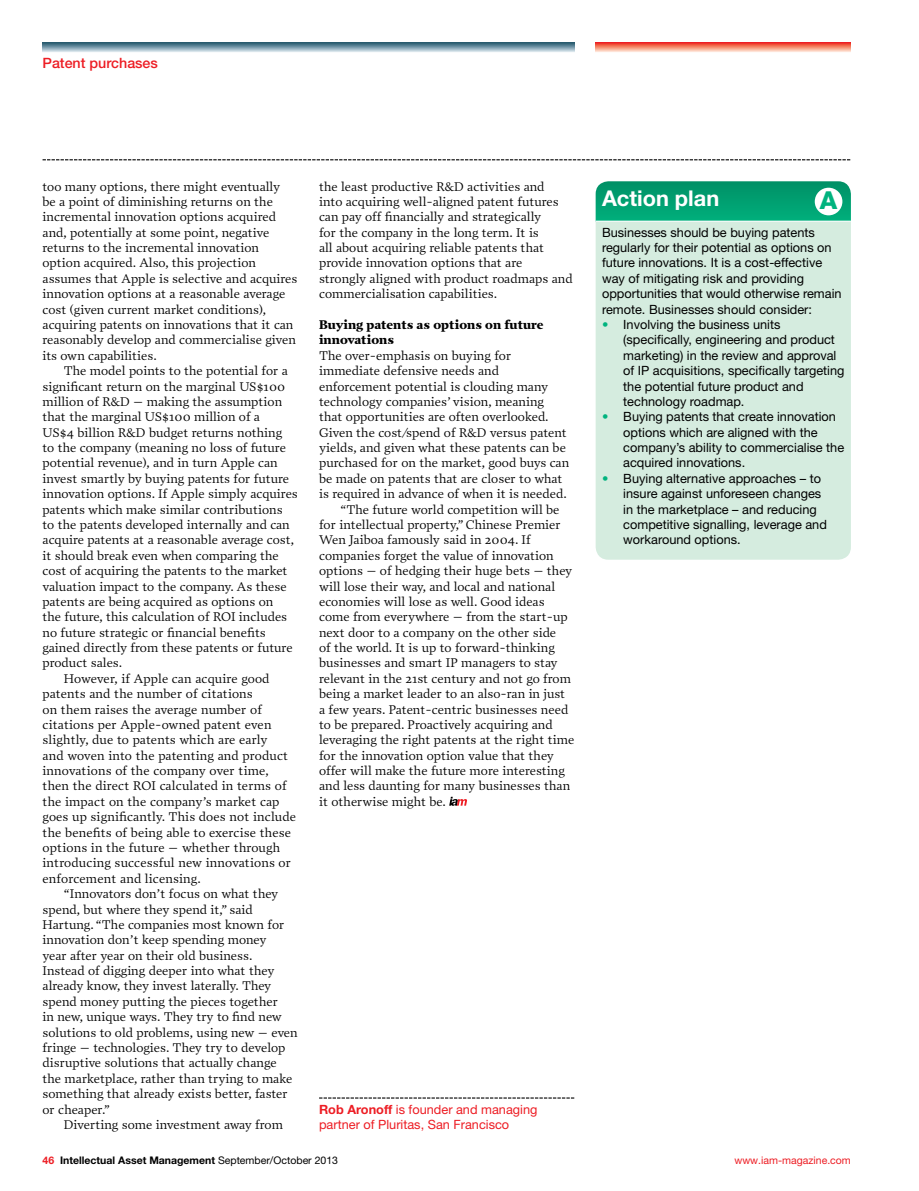
<style>
.page{position:relative;width:919px;height:1191px;background:#fff}
.page>*{position:absolute;margin:0;border:0;box-sizing:border-box;transform-origin:0 0}
.t1{font:800 24.75px "Helvetica Neue";color:#00b37e}
.t2{font:700 21.75px "Helvetica Neue";color:#fff}
.t3{font:500 14.25px "Helvetica Neue";color:#ed1d24}
.t4{font:12.75px/15.5px "Prensa";color:#000}
.t5{font:12.75px/15.5px "Helvetica Neue";color:#000}
.t6{font:12.75px/15.5px "Helvetica Neue";color:#ed1d24}
.t7{font:900 12.75px/15.5px "Prensa";color:#000}
.t8{font:700 10.5px "Helvetica Neue";color:#000}
.t9{font:10.5px "Helvetica Neue";color:#ed1d24}
.s1{font-weight:700}
.s2{color:#00b37e}
.s3{color:#ed1d24}
.s4{font-weight:400}
</style>
<div class="page">
<svg style="left:43px;top:159px;width:807px;height:1px"></svg>
<svg style="left:595px;top:43px;width:255px;height:9px"></svg>
<svg style="left:43px;top:43px;width:531px;height:9px"></svg>
<svg style="left:449px;top:796px;width:18px;height:9px"></svg>
<svg style="left:319px;top:1097px;width:255px;height:1px"></svg>
<svg style="left:595px;top:181px;width:255px;height:40px"></svg>
<div style="left:595px;top:222px;width:255px;height:337px;background:#d5ecdf"></div>
<div style="left:814px;top:188px;width:28px;height:27px;background:#fff;border-radius:50%"></div>
<p class="t3" style="left:43px;top:54px;width:117px">Patent purchases</p>
<p class="t4" style="left:43px;top:178px;width:256px">too many options, there might eventually<br>be a point of diminishing returns on the incremental innovation options acquired and, potentially at some point, negative returns to the incremental innovation option acquired. Also, this projection assumes that Apple is selective and acquires innovation options at a reasonable average cost (given current market conditions), acquiring patents on innovations that it can reasonably develop and commercialise given its own capabilities.</p>
<p class="t4" style="left:64px;top:363px;width:226px">The model points to the potential for a</p>
<p class="t4" style="left:43px;top:378px;width:244px">significant return on the marginal US$100</p>
<p class="t4" style="left:43px;top:394px;width:241px">million of R&amp;D – making the assumption</p>
<p class="t4" style="left:43px;top:409px;width:219px">that the marginal US$100 million of a</p>
<p class="t4" style="left:43px;top:424px;width:241px">US$4 billion R&amp;D budget returns nothing</p>
<p class="t4" style="left:43px;top:440px;width:245px">to the company (meaning no loss of future</p>
<p class="t4" style="left:43px;top:455px;width:237px">potential revenue), and in turn Apple can</p>
<p class="t4" style="left:43px;top:471px;width:248px">invest smartly by buying patents for future</p>
<p class="t4" style="left:43px;top:486px;width:257px">innovation options. If Apple simply acquires</p>
<p class="t4" style="left:43px;top:501px;width:241px">patents which make similar contributions</p>
<p class="t4" style="left:43px;top:517px;width:249px">to the patents developed internally and can</p>
<p class="t4" style="left:43px;top:532px;width:253px">acquire patents at a reasonable average cost,</p>
<p class="t4" style="left:43px;top:547px;width:238px">it should break even when comparing the</p>
<p class="t4" style="left:43px;top:563px;width:246px">cost of acquiring the patents to the market</p>
<p class="t4" style="left:43px;top:578px;width:245px">valuation impact to the company. As these</p>
<p class="t4" style="left:43px;top:594px;width:232px">patents are being acquired as options on</p>
<p class="t4" style="left:43px;top:609px;width:246px">the future, this calculation of ROI includes</p>
<p class="t4" style="left:43px;top:624px;width:225px">no future strategic or financial benefits</p>
<p class="t4" style="left:43px;top:640px;width:252px">gained directly from these patents or future</p>
<p class="t4" style="left:43px;top:655px;width:81px">product sales.</p>
<p class="t4" style="left:64px;top:670px;width:207px">However, if Apple can acquire good</p>
<p class="t4" style="left:43px;top:686px;width:212px">patents and the number of citations</p>
<p class="t4" style="left:43px;top:701px;width:221px">on them raises the average number of</p>
<p class="t4" style="left:43px;top:717px;width:230px">citations per Apple-owned patent even</p>
<p class="t4" style="left:43px;top:732px;width:226px">slightly, due to patents which are early</p>
<p class="t4" style="left:43px;top:747px;width:247px">and woven into the patenting and product</p>
<p class="t4" style="left:43px;top:763px;width:228px">innovations of the company over time,</p>
<p class="t4" style="left:43px;top:778px;width:245px">then the direct ROI calculated in terms of</p>
<p class="t4" style="left:43px;top:793px;width:238px">the impact on the company’s market cap</p>
<p class="t4" style="left:43px;top:809px;width:255px">goes up significantly. This does not include</p>
<p class="t4" style="left:43px;top:824px;width:250px">the benefits of being able to exercise these</p>
<p class="t4" style="left:43px;top:840px;width:239px">options in the future – whether through</p>
<p class="t4" style="left:43px;top:855px;width:250px">introducing successful new innovations or</p>
<p class="t4" style="left:43px;top:870px;width:160px">enforcement and licensing.</p>
<p class="t4" style="left:64px;top:886px;width:216px">“Innovators don’t focus on what they</p>
<p class="t4" style="left:43px;top:901px;width:212px">spend, but where they spend it,” said</p>
<p class="t4" style="left:43px;top:916px;width:243px">Hartung. “The companies most known for</p>
<p class="t4" style="left:43px;top:932px;width:225px">innovation don’t keep spending money</p>
<p class="t4" style="left:43px;top:947px;width:211px">year after year on their old business.</p>
<p class="t4" style="left:43px;top:963px;width:233px">Instead of digging deeper into what they</p>
<p class="t4" style="left:43px;top:978px;width:230px">already know, they invest laterally. They</p>
<p class="t4" style="left:43px;top:993px;width:237px">spend money putting the pieces together</p>
<p class="t4" style="left:43px;top:1009px;width:241px">in new, unique ways. They try to find new</p>
<p class="t4" style="left:43px;top:1024px;width:257px">solutions to old problems, using new – even</p>
<p class="t4" style="left:43px;top:1040px;width:244px">fringe – technologies. They try to develop</p>
<p class="t4" style="left:43px;top:1055px;width:235px">disruptive solutions that actually change</p>
<p class="t4" style="left:43px;top:1070px;width:251px">the marketplace, rather than trying to make</p>
<p class="t4" style="left:43px;top:1086px;width:247px">something that already exists better, faster</p>
<p class="t4" style="left:43px;top:1101px;width:69px">or cheaper.”</p>
<p class="t4" style="left:64px;top:1116px;width:221px">Diverting some investment away from</p>
<p class="t4" style="left:319px;top:178px;width:255px">the least productive R&amp;D activities and<br>into acquiring well-aligned patent futures can pay off financially and strategically<br>for the company in the long term. It is<br>all about acquiring reliable patents that provide innovation options that are strongly aligned with product roadmaps and commercialisation capabilities.</p>
<p class="t7" style="left:319px;top:317px;width:226px">Buying patents as options on future innovations</p>
<p class="t4" style="left:319px;top:348px;width:194px">The over-emphasis on buying for</p>
<p class="t4" style="left:319px;top:363px;width:181px">immediate defensive needs and</p>
<p class="t4" style="left:319px;top:378px;width:231px">enforcement potential is clouding many</p>
<p class="t4" style="left:319px;top:394px;width:226px">technology companies’ vision, meaning</p>
<p class="t4" style="left:319px;top:409px;width:231px">that opportunities are often overlooked.</p>
<p class="t4" style="left:319px;top:424px;width:249px">Given the cost/spend of R&amp;D versus patent</p>
<p class="t4" style="left:319px;top:440px;width:248px">yields, and given what these patents can be</p>
<p class="t4" style="left:319px;top:455px;width:251px">purchased for on the market, good buys can</p>
<p class="t4" style="left:319px;top:471px;width:245px">be made on patents that are closer to what</p>
<p class="t4" style="left:319px;top:486px;width:249px">is required in advance of when it is needed.</p>
<p class="t4" style="left:340px;top:501px;width:221px">“The future world competition will be</p>
<p class="t4" style="left:319px;top:517px;width:243px">for intellectual property,” Chinese Premier</p>
<p class="t4" style="left:319px;top:532px;width:213px">Wen Jaiboa famously said in 2004. If</p>
<p class="t4" style="left:319px;top:547px;width:236px">companies forget the value of innovation</p>
<p class="t4" style="left:319px;top:563px;width:255px">options – of hedging their huge bets – they</p>
<p class="t4" style="left:319px;top:578px;width:237px">will lose their way, and local and national</p>
<p class="t4" style="left:319px;top:594px;width:227px">economies will lose as well. Good ideas</p>
<p class="t4" style="left:319px;top:609px;width:250px">come from everywhere – from the start-up</p>
<p class="t4" style="left:319px;top:624px;width:238px">next door to a company on the other side</p>
<p class="t4" style="left:319px;top:640px;width:237px">of the world. It is up to forward-thinking</p>
<p class="t4" style="left:319px;top:655px;width:240px">businesses and smart IP managers to stay</p>
<p class="t4" style="left:319px;top:670px;width:253px">relevant in the 21st century and not go from</p>
<p class="t4" style="left:319px;top:686px;width:248px">being a market leader to an also-ran in just</p>
<p class="t4" style="left:319px;top:701px;width:251px">a few years. Patent-centric businesses need</p>
<p class="t4" style="left:319px;top:717px;width:235px">to be prepared. Proactively acquiring and</p>
<p class="t4" style="left:319px;top:732px;width:257px">leveraging the right patents at the right time</p>
<p class="t4" style="left:319px;top:747px;width:236px">for the innovation option value that they</p>
<p class="t4" style="left:319px;top:763px;width:247px">offer will make the future more interesting</p>
<p class="t4" style="left:319px;top:778px;width:252px">and less daunting for many businesses than</p>
<p class="t4" style="left:319px;top:793px;width:128px">it otherwise might be.</p>
<p class="t6" style="left:319px;top:1101px;width:220px"><span class="s1">Rob Aronoff</span> is founder and managing partner of Pluritas, San Francisco</p>
<h2 class="t2" style="left:602px;top:185px;width:119px">Action plan</h2>
<h1 class="t1" style="left:819px;top:185px;width:19px">A</h1>
<p class="t5" style="left:602px;top:224px;width:241px">Businesses should be buying patents regularly for their potential as options on future innovations. It is a cost-effective way of mitigating risk and providing opportunities that would otherwise remain remote. Businesses should consider:</p>
<p class="t5" style="left:623px;top:316px;width:223px;text-indent:-21px"><span class="s2">•</span> Involving the business units (specifically, engineering and product marketing) in the review and approval of IP acquisitions, specifically targeting the potential future product and technology roadmap.</p>
<p class="t5" style="left:623px;top:409px;width:222px;text-indent:-21px"><span class="s2">•</span> Buying patents that create innovation options which are aligned with the company’s ability to commercialise the acquired innovations.</p>
<p class="t5" style="left:623px;top:470px;width:205px;text-indent:-21px"><span class="s2">•</span> Buying alternative approaches – to insure against unforeseen changes in the marketplace – and reducing competitive signalling, leverage and workaround options.</p>
<p class="t8" style="left:43px;top:1153px;width:297px"><span class="s3">46</span> Intellectual Asset Management <span class="s4">September/October 2013</span></p>
<p class="t9" style="left:734px;top:1153px;width:118px">www.iam-magazine.com</p>
</div>
